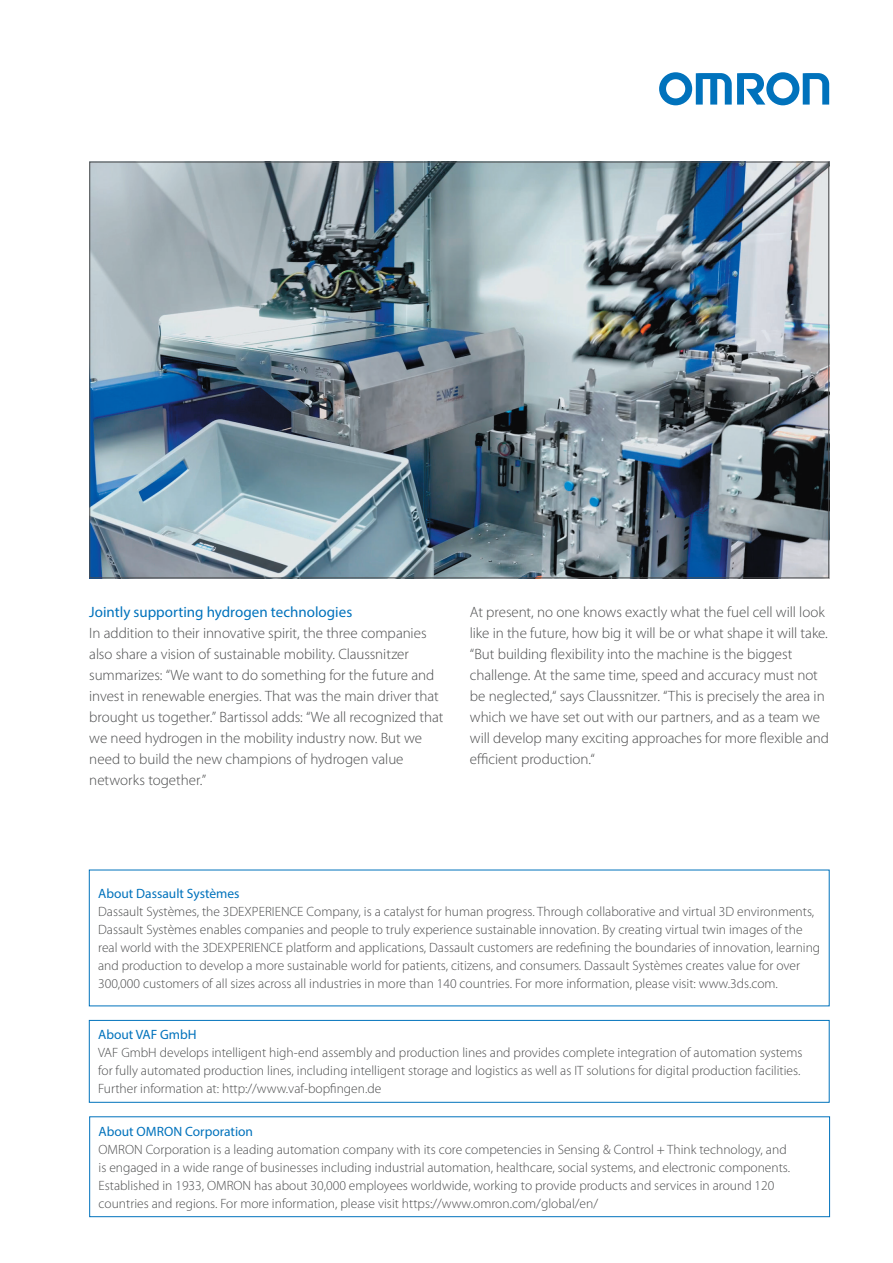
<style>
.page{position:relative;width:893px;height:1263px;background:#fff}
.page>*{position:absolute;margin:0;border:0;box-sizing:border-box;transform-origin:0 0}
.t1{font:300 15px/21px "Myriad Pro";letter-spacing:-.005em;color:#4b4c4d}
.t2{font:15px "Myriad Pro";color:#0072bc}
.t3{font:300 13.5px/18px "Myriad Pro";color:#4b4c4d}
.t4{font:13.5px "Myriad Pro";color:#0072bc}
</style>
<div class="page">
<svg style="left:659px;top:72px;width:170px;height:33px"></svg>
<img style="left:91px;top:164px;width:736px;height:412px">
<div style="left:89px;top:1116px;width:741px;height:101px;border:1px solid #0072bc"></div>
<div style="left:89px;top:1020px;width:741px;height:83px;border:1px solid #0072bc"></div>
<p class="t2" style="left:89px;top:603px;width:264px">Jointly supporting hydrogen technologies</p>
<p class="t1" style="left:89px;top:623px;width:356px">In addition to their innovative spirit, the three companies also share a vision of sustainable mobility. Claussnitzer summarizes: “We want to do something for the future and invest in renewable energies. That was the main driver that brought us together.” Bartissol adds: “We all recognized that we need hydrogen in the mobility industry now. But we need to build the new champions of hydrogen value networks together.”</p>
<p class="t1" style="left:470px;top:602px;width:361px">At present, no one knows exactly what the fuel cell will look like in the future, how big it will be or what shape it will take. “But building flexibility into the machine is the biggest challenge. At the same time, speed and accuracy must not be neglected,“ says Claussnitzer. “This is precisely the area in which we have set out with our partners, and as a team we will develop many exciting approaches for more flexible and efficient production.“</p>
<p class="t4" style="left:98px;top:885px;width:143px">About Dassault Systèmes</p>
<p class="t3" style="left:98px;top:903px;width:724px">Dassault Systèmes, the 3DEXPERIENCE Company, is a catalyst for human progress. Through collaborative and virtual 3D environments, Dassault Systèmes enables companies and people to truly experience sustainable innovation. By creating virtual twin images of the real world with the 3DEXPERIENCE platform and applications, Dassault customers are redefining the boundaries of innovation, learning and production to develop a more sustainable world for patients, citizens, and consumers. Dassault Systèmes creates value for over 300,000 customers of all sizes across all industries in more than 140 countries. For more information, please visit: www.3ds.com.</p>
<p class="t4" style="left:98px;top:1026px;width:100px">About VAF GmbH</p>
<p class="t3" style="left:98px;top:1044px;width:706px">VAF GmbH develops intelligent high-end assembly and production lines and provides complete integration of automation systems for fully automated production lines, including intelligent storage and logistics as well as IT solutions for digital production facilities.<br>Further information at: http://www.vaf-bopfingen.de</p>
<p class="t4" style="left:99px;top:1123px;width:156px">About OMRON Corporation</p>
<p class="t3" style="left:99px;top:1140px;width:693px">OMRON Corporation is a leading automation company with its core competencies in Sensing &amp; Control + Think technology, and is engaged in a wide range of businesses including industrial automation, healthcare, social systems, and electronic components.<br>Established in 1933, OMRON has about 30,000 employees worldwide, working to provide products and services in around 120 countries and regions. For more information, please visit https://www.omron.com/global/en/</p>
</div>
